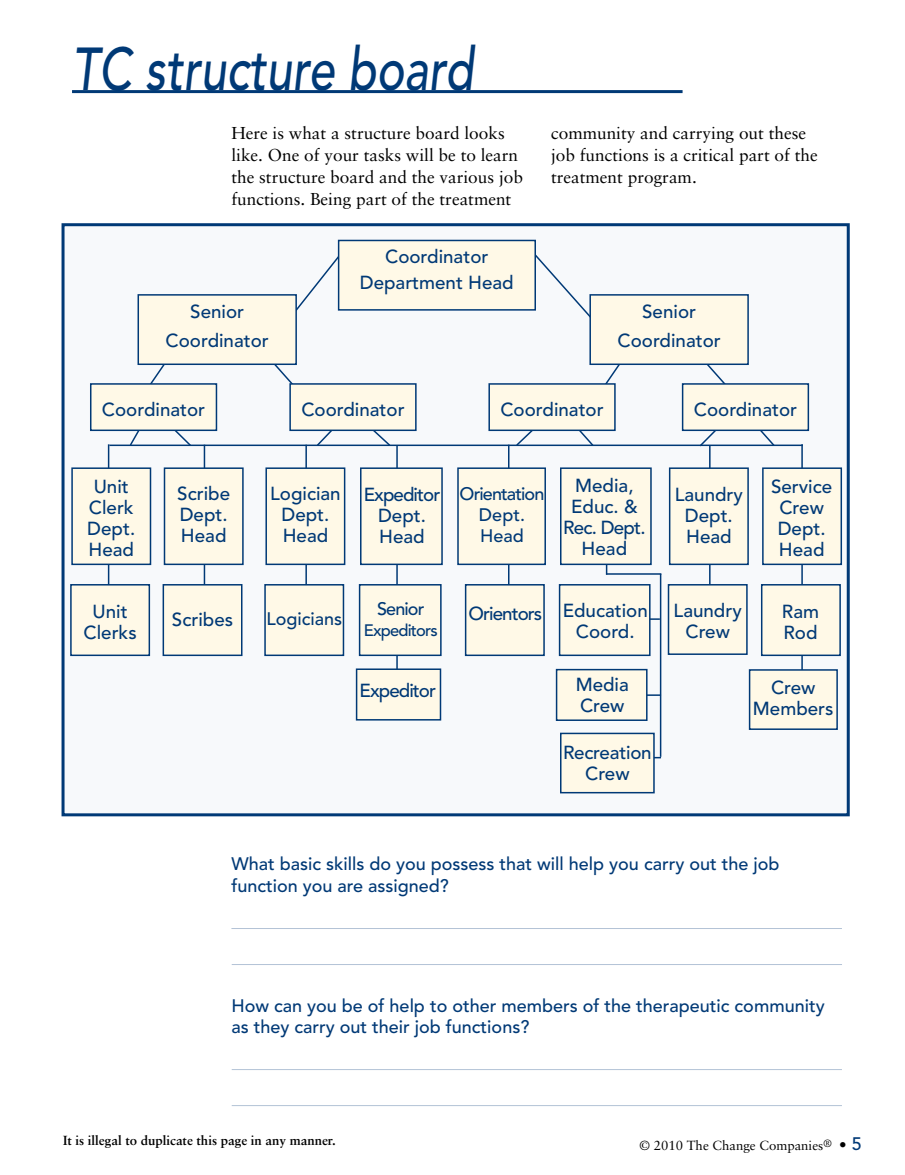
<style>
.page{position:relative;width:905px;height:1175px;background:#fff}
.page>*{position:absolute;margin:0;border:0;box-sizing:border-box;transform-origin:0 0}
.t1{font:italic 500 60px "Avenir LT Std";color:#003976;scale:.78 1}
.t2{font:500 18.75px/21px "Avenir LT Std";color:#003976;text-align:center}
.t3{font:500 18.75px/21px "Avenir LT Std";letter-spacing:-.05em;color:#003976;text-align:center}
.t4{font:500 18px/21.8px "Avenir LT Std";color:#003976}
.t5{font:500 18px/21px "Avenir LT Std";letter-spacing:-.05em;color:#003976;text-align:center}
.t6{font:17.25px/21.8px "Sabon";color:#000}
.t7{font:500 16.5px "Avenir LT Std";letter-spacing:-.05em;color:#003976}
.t8{font:700 13.2px "Sabon";color:#000}
.t9{font:13.2px "Sabon";color:#000}
.s1{font-family:"Avenir LT Std";font-weight:500;font-size:15px}
.s2{font-family:"Avenir LT Std";font-weight:500;font-size:18px;color:#003976}
</style>
<div class="page">
<hr style="left:72px;top:90px;width:610px;height:3px;background:#003976">
<hr style="left:231px;top:928px;width:610px;height:1px;background:#b3c3d6">
<hr style="left:232px;top:964px;width:610px;height:1px;background:#b3c3d6">
<hr style="left:232px;top:1069px;width:610px;height:1px;background:#b3c3d6">
<hr style="left:232px;top:1105px;width:610px;height:1px;background:#b3c3d6">
<div style="left:62px;top:223px;width:787px;height:593px;background:#f7f9fb;border:3px solid #003976"></div>
<svg style="left:514px;top:431px;width:35px;height:16px"></svg>
<svg style="left:251px;top:252px;width:96px;height:195px"></svg>
<svg style="left:128px;top:365px;width:65px;height:82px"></svg>
<svg style="left:355px;top:431px;width:37px;height:16px"></svg>
<svg style="left:565px;top:365px;width:58px;height:82px"></svg>
<svg style="left:686px;top:340px;width:90px;height:108px"></svg>
<svg style="left:521px;top:239px;width:68px;height:78px"></svg>
<hr style="left:606px;top:757px;width:55px;height:1px;background:#003976">
<hr style="left:606px;top:694px;width:55px;height:2px;background:#003976">
<hr style="left:604px;top:618px;width:56px;height:2px;background:#003976">
<hr style="left:108px;top:444px;width:1px;height:183px;background:#003976">
<hr style="left:204px;top:445px;width:1px;height:182px;background:#003976">
<hr style="left:305px;top:445px;width:2px;height:182px;background:#003976">
<hr style="left:396px;top:445px;width:2px;height:271px;background:#003976">
<hr style="left:508px;top:445px;width:1px;height:182px;background:#003976">
<hr style="left:709px;top:446px;width:1px;height:183px;background:#003976">
<hr style="left:801px;top:444px;width:1px;height:272px;background:#003976">
<div style="left:338px;top:240px;width:198px;height:70px;background:#fff9e7;border:2px solid #003976"></div>
<div style="left:71px;top:467px;width:80px;height:98px;background:#fff9e7;border:2px solid #003976"></div>
<div style="left:164px;top:467px;width:80px;height:98px;background:#fff9e7;border:2px solid #003976"></div>
<div style="left:265px;top:467px;width:80px;height:98px;background:#fff9e7;border:2px solid #003976"></div>
<div style="left:360px;top:467px;width:83px;height:98px;background:#fff9e7;border:2px solid #003976"></div>
<div style="left:457px;top:467px;width:89px;height:98px;background:#fff9e7;border:2px solid #003976"></div>
<div style="left:560px;top:467px;width:91px;height:98px;background:#fff9e7;border:2px solid #003976"></div>
<div style="left:669px;top:467px;width:79px;height:98px;background:#fff9e7;border:2px solid #003976"></div>
<div style="left:762px;top:467px;width:80px;height:98px;background:#fff9e7;border:2px solid #003976"></div>
<div style="left:589px;top:294px;width:159px;height:71px;background:#fff9e7;border:2px solid #003976"></div>
<div style="left:137px;top:294px;width:160px;height:71px;background:#fff9e7;border:2px solid #003976"></div>
<div style="left:90px;top:383px;width:127px;height:48px;background:#fff9e7;border:2px solid #003976"></div>
<div style="left:289px;top:383px;width:127px;height:48px;background:#fff9e7;border:2px solid #003976"></div>
<div style="left:488px;top:383px;width:127px;height:48px;background:#fff9e7;border:2px solid #003976"></div>
<div style="left:681px;top:383px;width:128px;height:48px;background:#fff9e7;border:2px solid #003976"></div>
<div style="left:70px;top:584px;width:80px;height:72px;background:#fff9e7;border:2px solid #003976"></div>
<div style="left:162px;top:584px;width:80px;height:72px;background:#fff9e7;border:2px solid #003976"></div>
<div style="left:264px;top:584px;width:80px;height:72px;background:#fff9e7;border:2px solid #003976"></div>
<div style="left:359px;top:584px;width:82px;height:72px;background:#fff9e7;border:2px solid #003976"></div>
<div style="left:465px;top:584px;width:80px;height:72px;background:#fff9e7;border:2px solid #003976"></div>
<div style="left:559px;top:584px;width:91px;height:72px;background:#fff9e7;border:2px solid #003976"></div>
<div style="left:667px;top:584px;width:80px;height:71px;background:#fff9e7;border:2px solid #003976"></div>
<div style="left:761px;top:584px;width:79px;height:72px;background:#fff9e7;border:2px solid #003976"></div>
<div style="left:356px;top:668px;width:85px;height:52px;background:#fff9e7;border:2px solid #003976"></div>
<div style="left:556px;top:669px;width:91px;height:52px;background:#fff9e7;border:2px solid #003976"></div>
<div style="left:748px;top:669px;width:89px;height:61px;background:#fff9e7;border:2px solid #003976"></div>
<div style="left:560px;top:732px;width:94px;height:61px;background:#fff9e7;border:2px solid #003976"></div>
<hr style="left:109px;top:444px;width:693px;height:2px;background:#003976">
<hr style="left:606px;top:573px;width:55px;height:1px;background:#003976">
<hr style="left:660px;top:574px;width:1px;height:183px;background:#003976">
<h1 class="t1" style="left:72px;top:35px;width:516px">TC structure board</h1>
<p class="t6" style="left:231px;top:122px;width:293px">Here is what a structure board looks like. One of your tasks will be to learn the structure board and the various job functions. Being part of the treatment</p>
<p class="t6" style="left:551px;top:122px;width:268px">community and carrying out these job functions is a critical part of the treatment program.</p>
<p class="t2" style="left:360px;top:244px;width:155px;line-height:25.5px">Coordinator<br>Department Head</p>
<p class="t2" style="left:165px;top:297px;width:105px;line-height:29.2px">Senior<br>Coordinator</p>
<p class="t2" style="left:617px;top:297px;width:105px;line-height:29.2px">Senior<br>Coordinator</p>
<p class="t2" style="left:102px;top:399px;width:105px">Coordinator</p>
<p class="t2" style="left:301px;top:399px;width:105px">Coordinator</p>
<p class="t2" style="left:500px;top:399px;width:105px">Coordinator</p>
<p class="t2" style="left:693px;top:399px;width:105px">Coordinator</p>
<p class="t2" style="left:563px;top:475px;width:84px">Media,<br>Educ. &amp;<br>Rec. Dept.<br>Head</p>
<p class="t2" style="left:87px;top:476px;width:49px">Unit<br>Clerk<br>Dept.<br>Head</p>
<p class="t2" style="left:177px;top:483px;width:54px;text-align:left">Scribe<br>Dept.<br>Head</p>
<p class="t2" style="left:270px;top:484px;width:72px">Logician<br>Dept.<br>Head</p>
<p class="t3" style="left:363px;top:484px;width:78px">Expeditor<br>Dept.<br>Head</p>
<p class="t5" style="left:459px;top:484px;width:86px">Orientation<br>Dept.<br>Head</p>
<p class="t2" style="left:674px;top:484px;width:70px">Laundry<br>Dept.<br>Head</p>
<p class="t2" style="left:771px;top:476px;width:63px">Service<br>Crew<br>Dept.<br>Head</p>
<p class="t2" style="left:84px;top:601px;width:55px">Unit<br>Clerks</p>
<p class="t2" style="left:172px;top:609px;width:63px">Scribes</p>
<p class="t4" style="left:266px;top:609px;width:77px">Logicians</p>
<p class="t4" style="left:377px;top:598px;width:49px">Senior</p>
<p class="t7" style="left:364px;top:620px;width:75px">Expeditors</p>
<p class="t3" style="left:468px;top:604px;width:75px">Orientors</p>
<p class="t2" style="left:673px;top:601px;width:70px">Laundry<br>Crew</p>
<p class="t2" style="left:782px;top:601px;width:39px;text-align:left">Ram<br>Rod</p>
<p class="t2" style="left:562px;top:601px;width:87px">Education<br>Coord.</p>
<p class="t3" style="left:359px;top:680px;width:78px">Expeditor</p>
<p class="t2" style="left:575px;top:674px;width:55px;text-align:left">Media<br>Crew</p>
<p class="t2" style="left:753px;top:677px;width:82px">Crew<br>Members</p>
<p class="t2" style="left:563px;top:742px;width:90px">Recreation<br>Crew</p>
<p class="t4" style="left:231px;top:853px;width:549px">What basic skills do you possess that will help you carry out the job function you are assigned?</p>
<p class="t4" style="left:231px;top:994px;width:594px">How can you be of help to other members of the therapeutic community as they carry out their job functions?</p>
<p class="t8" style="left:63px;top:1132px;width:274px">It is illegal to duplicate this page in any manner.</p>
<p class="t9" style="left:639px;top:1137px;width:224px">© 2010 The Change Companies<sup>®</sup> <span class="s1">•</span> <span class="s2">5</span></p>
</div>
